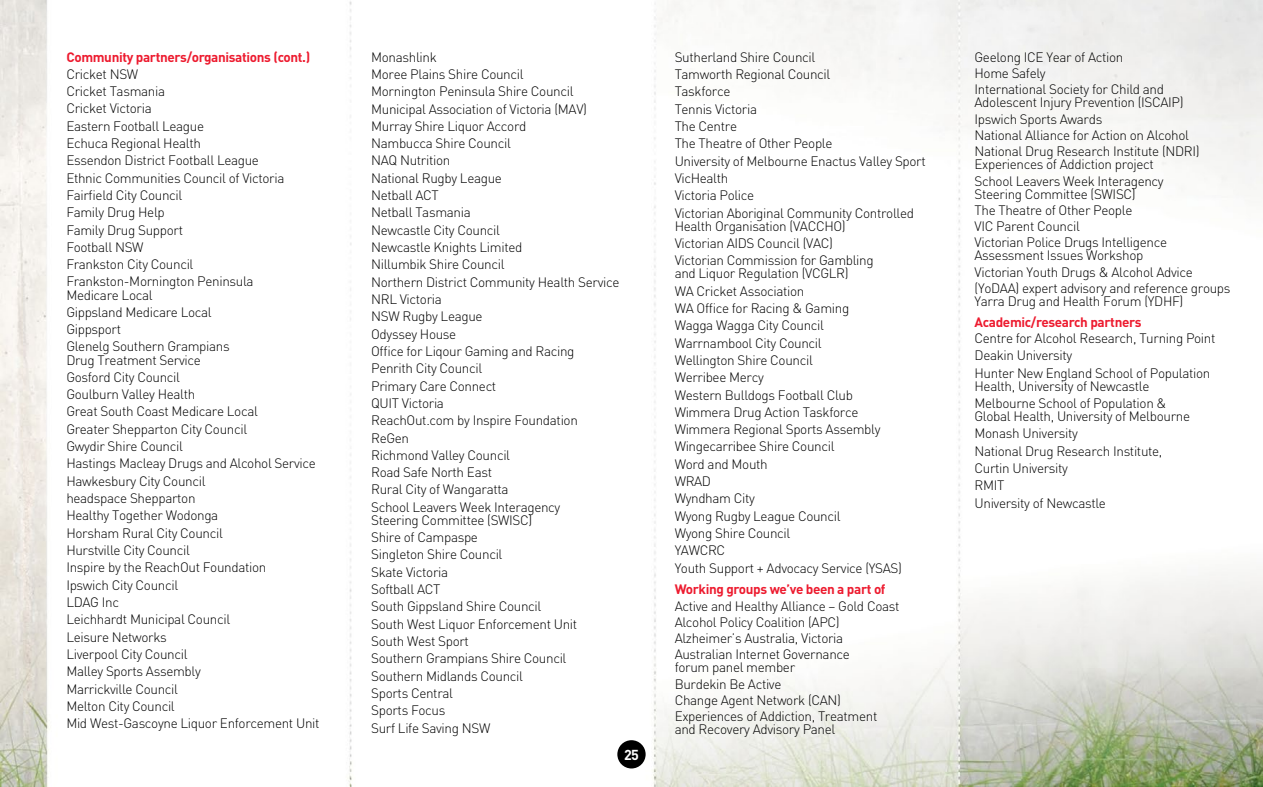
<style>
.page{position:relative;width:1263px;height:787px;background:#fff}
.page>*{position:absolute;margin:0;border:0;box-sizing:border-box;transform-origin:0 0}
.t1{font:700 14.25px "DIN";color:#fff}
.t2{font:300 13.5px/17.2px "DIN";letter-spacing:-.025em;color:#000}
.t3{font:700 13.5px "DIN";letter-spacing:-.025em;color:#ed1b2f}
</style>
<div class="page">
<img style="left:0;top:0;width:1263px;height:787px">
<div style="left:617px;top:740px;width:29px;height:28px;background:#000;border-radius:50%"></div>
<p class="t3" style="left:66px;top:49px;width:245px">Community partners/organisations (cont.)</p>
<p class="t2" style="left:66px;top:65px;width:220px">Cricket NSW<br>Cricket Tasmania<br>Cricket Victoria<br>Eastern Football League<br>Echuca Regional Health<br>Essendon District Football League<br>Ethnic Communities Council of Victoria<br>Fairfield City Council<br>Family Drug Help<br>Family Drug Support<br>Football NSW<br>Frankston City Council<br>Frankston-Mornington Peninsula</p>
<p class="t2" style="left:66px;top:286px;width:165px">Medicare Local<br>Gippsland Medicare Local<br>Gippsport<br>Glenelg Southern Grampians</p>
<p class="t2" style="left:66px;top:351px;width:255px">Drug Treatment Service<br>Gosford City Council<br>Goulburn Valley Health<br>Great South Coast Medicare Local<br>Greater Shepparton City Council<br>Gwydir Shire Council<br>Hastings Macleay Drugs and Alcohol Service<br>Hawkesbury City Council<br>headspace Shepparton<br>Healthy Together Wodonga<br>Horsham Rural City Council<br>Hurstville City Council<br>Inspire by the ReachOut Foundation<br>Ipswich City Council<br>LDAG Inc<br>Leichhardt Municipal Council<br>Leisure Networks<br>Liverpool City Council<br>Malley Sports Assembly<br>Marrickville Council<br>Melton City Council<br>Mid West-Gascoyne Liquor Enforcement Unit</p>
<p class="t2" style="left:371px;top:48px;width:250px">Monashlink<br>Moree Plains Shire Council<br>Mornington Peninsula Shire Council<br>Municipal Association of Victoria (MAV)<br>Murray Shire Liquor Accord<br>Nambucca Shire Council<br>NAQ Nutrition<br>National Rugby League<br>Netball ACT<br>Netball Tasmania<br>Newcastle City Council<br>Newcastle Knights Limited<br>Nillumbik Shire Council<br>Northern District Community Health Service<br>NRL Victoria<br>NSW Rugby League<br>Odyssey House<br>Office for Liqour Gaming and Racing<br>Penrith City Council<br>Primary Care Connect<br>QUIT Victoria<br>ReachOut.com by Inspire Foundation<br>ReGen<br>Richmond Valley Council<br>Road Safe North East<br>Rural City of Wangaratta<br>School Leavers Week Interagency</p>
<p class="t2" style="left:371px;top:511px;width:208px">Steering Committee (SWISC)<br>Shire of Campaspe<br>Singleton Shire Council<br>Skate Victoria<br>Softball ACT<br>South Gippsland Shire Council<br>South West Liquor Enforcement Unit<br>South West Sport<br>Southern Grampians Shire Council<br>Southern Midlands Council<br>Sports Central<br>Sports Focus<br>Surf Life Saving NSW</p>
<p class="t1" style="left:624px;top:745px;width:16px">25</p>
<p class="t2" style="left:675px;top:48px;width:253px">Sutherland Shire Council<br>Tamworth Regional Council<br>Taskforce<br>Tennis Victoria<br>The Centre<br>The Theatre of Other People<br>University of Melbourne Enactus Valley Sport<br>VicHealth<br>Victoria Police<br>Victorian Aboriginal Community Controlled</p>
<p class="t2" style="left:675px;top:217px;width:201px">Health Organisation (VACCHO)<br>Victorian AIDS Council (VAC)<br>Victorian Commission for Gambling</p>
<p class="t2" style="left:675px;top:265px;width:229px">and Liquor Regulation (VCGLR)<br>WA Cricket Association<br>WA Office for Racing &amp; Gaming<br>Wagga Wagga City Council<br>Warrnambool City Council<br>Wellington Shire Council<br>Werribee Mercy<br>Western Bulldogs Football Club<br>Wimmera Drug Action Taskforce<br>Wimmera Regional Sports Assembly<br>Wingecarribee Shire Council<br>Word and Mouth<br>WRAD<br>Wyndham City<br>Wyong Rugby League Council<br>Wyong Shire Council<br>YAWCRC<br>Youth Support + Advocacy Service (YSAS)</p>
<p class="t3" style="left:675px;top:580px;width:212px">Working groups we’ve been a part of</p>
<p class="t2" style="left:675px;top:597px;width:226px;line-height:16.2px">Active and Healthy Alliance – Gold Coast Alcohol Policy Coalition (APC)<br>Alzheimer’s Australia, Victoria Australian Internet Governance</p>
<p class="t2" style="left:675px;top:659px;width:204px;line-height:16.2px">forum panel member<br>Burdekin Be Active<br>Change Agent Network (CAN)<br>Experiences of Addiction, Treatment</p>
<p class="t2" style="left:675px;top:720px;width:162px">and Recovery Advisory Panel</p>
<p class="t2" style="left:974px;top:49px;width:191px;line-height:16.2px">Geelong ICE Year of Action<br>Home Safely<br>International Society for Child and</p>
<p class="t2" style="left:974px;top:94px;width:227px;line-height:16.2px">Adolescent Injury Prevention (ISCAIP)<br>Ipswich Sports Awards<br>National Alliance for Action on Alcohol National Drug Research Institute (NDRI)</p>
<p class="t2" style="left:974px;top:156px;width:191px;line-height:16.2px">Experiences of Addiction project<br>School Leavers Week Interagency</p>
<p class="t2" style="left:974px;top:185px;width:194px;line-height:16.2px">Steering Committee (SWISC)<br>The Theatre of Other People<br>VIC Parent Council<br>Victorian Police Drugs Intelligence</p>
<p class="t2" style="left:974px;top:247px;width:257px;line-height:16.2px">Assessment Issues Workshop<br>Victorian Youth Drugs &amp; Alcohol Advice (YoDAA) expert advisory and reference groups</p>
<p class="t2" style="left:974px;top:292px;width:210px">Yarra Drug and Health Forum (YDHF)</p>
<p class="t3" style="left:974px;top:313px;width:168px">Academic/research partners</p>
<p class="t2" style="left:974px;top:329px;width:242px">Centre for Alcohol Research, Turning Point<br>Deakin University<br>Hunter New England School of Population</p>
<p class="t2" style="left:974px;top:377px;width:194px">Health, University of Newcastle<br>Melbourne School of Population &amp;</p>
<p class="t2" style="left:974px;top:407px;width:217px">Global Health, University of Melbourne<br>Monash University<br>National Drug Research Institute,<br>Curtin University<br>RMIT<br>University of Newcastle</p>
</div>
